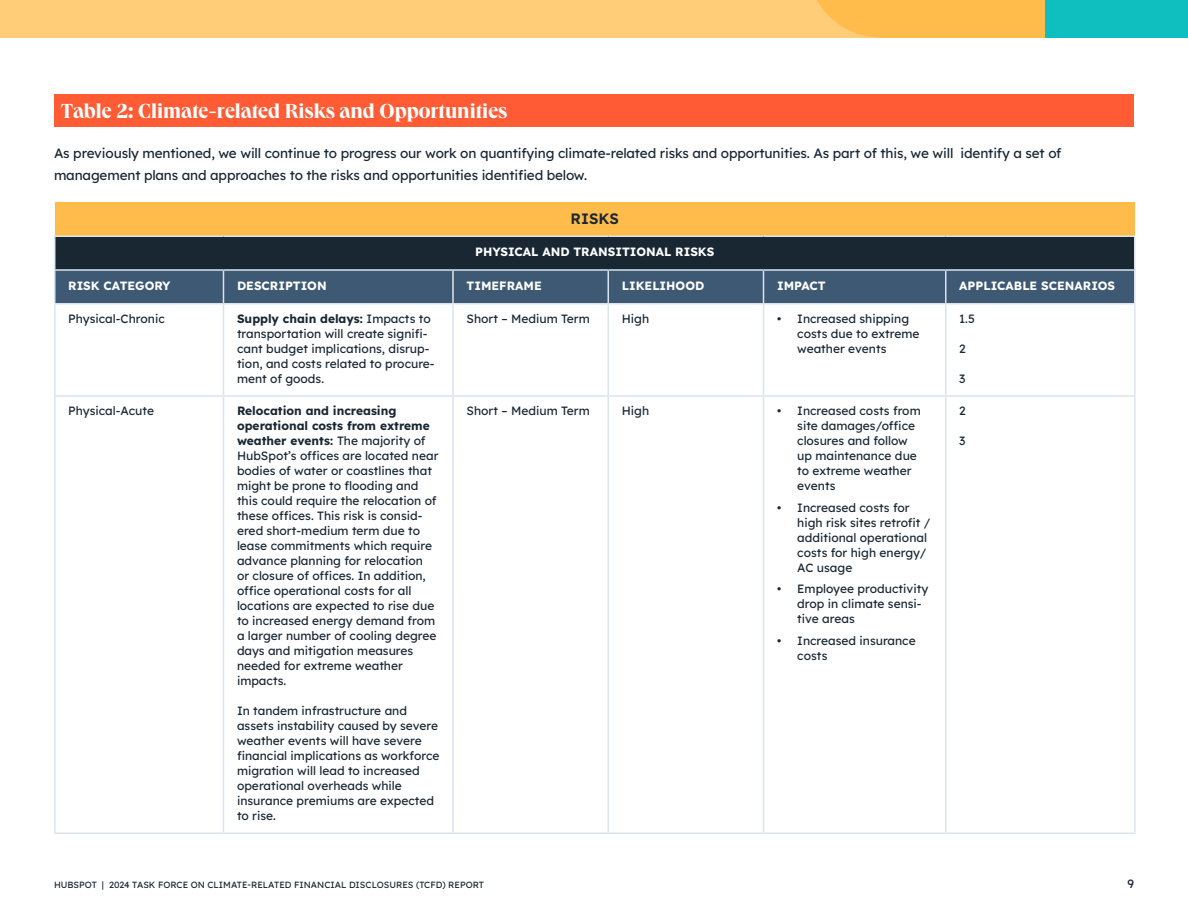
<style>
.page{position:relative;width:1188px;height:918px;background:#fff}
.page>*{position:absolute;margin:0;border:0;box-sizing:border-box;transform-origin:0 0}
.t1{font:700 21px "Queens";color:#fff}
.t2{font:600 15px "Lexend Deca";color:#192733}
.t3{font:13.5px/22.5px "Lexend Deca";letter-spacing:-.01em;color:#192733}
.t4{font:12px/15px "Lexend Deca";color:#192733}
.t5{font:700 12px "Lexend Deca";color:#fff}
.t6{font:9px "Lexend Deca";color:#192733}
.s1{font-weight:700}
</style>
<div class="page">
<div style="left:0;top:0;width:1188px;height:38px;background:#ffcd78"></div>
<div style="left:881px;top:0;width:177px;height:38px;background:#ffbc4b"></div>
<svg style="left:817px;top:0;width:64px;height:37px"></svg>
<div style="left:1045px;top:0;width:143px;height:38px;background:#0fbfbf"></div>
<div style="left:55px;top:202px;width:1080px;height:34px;background:#ffbc4b"></div>
<div style="left:55px;top:236px;width:1080px;height:34px;background:#192733"></div>
<div style="left:56px;top:271px;width:1078px;height:32px;background:#3e5974"></div>
<hr style="left:54px;top:236px;width:170px;height:1px;background:#dbe4ed">
<hr style="left:54px;top:237px;width:2px;height:32px;background:#dbe4ed">
<hr style="left:224px;top:236px;width:229px;height:1px;background:#dbe4ed">
<hr style="left:453px;top:236px;width:155px;height:1px;background:#dbe4ed">
<hr style="left:608px;top:236px;width:156px;height:1px;background:#dbe4ed">
<hr style="left:764px;top:236px;width:182px;height:1px;background:#dbe4ed">
<hr style="left:946px;top:236px;width:190px;height:1px;background:#dbe4ed">
<hr style="left:1134px;top:237px;width:2px;height:32px;background:#dbe4ed">
<hr style="left:54px;top:269px;width:170px;height:2px;background:#dbe4ed">
<hr style="left:54px;top:271px;width:2px;height:32px;background:#dbe4ed">
<hr style="left:224px;top:269px;width:229px;height:2px;background:#dbe4ed">
<hr style="left:223px;top:271px;width:1px;height:32px;background:#dbe4ed">
<hr style="left:453px;top:269px;width:155px;height:2px;background:#dbe4ed">
<hr style="left:452px;top:271px;width:2px;height:32px;background:#dbe4ed">
<hr style="left:608px;top:269px;width:156px;height:2px;background:#dbe4ed">
<hr style="left:608px;top:271px;width:1px;height:32px;background:#dbe4ed">
<hr style="left:764px;top:269px;width:182px;height:2px;background:#dbe4ed">
<hr style="left:763px;top:271px;width:1px;height:32px;background:#dbe4ed">
<hr style="left:946px;top:269px;width:190px;height:2px;background:#dbe4ed">
<hr style="left:945px;top:271px;width:1px;height:32px;background:#dbe4ed">
<hr style="left:1134px;top:271px;width:2px;height:32px;background:#dbe4ed">
<hr style="left:54px;top:303px;width:170px;height:1px;background:#dbe4ed">
<hr style="left:54px;top:304px;width:2px;height:91px;background:#dbe4ed">
<hr style="left:224px;top:303px;width:229px;height:1px;background:#dbe4ed">
<hr style="left:223px;top:304px;width:1px;height:91px;background:#dbe4ed">
<hr style="left:453px;top:303px;width:155px;height:1px;background:#dbe4ed">
<hr style="left:452px;top:304px;width:2px;height:91px;background:#dbe4ed">
<hr style="left:608px;top:303px;width:156px;height:1px;background:#dbe4ed">
<hr style="left:608px;top:304px;width:1px;height:91px;background:#dbe4ed">
<hr style="left:764px;top:303px;width:182px;height:1px;background:#dbe4ed">
<hr style="left:763px;top:304px;width:1px;height:91px;background:#dbe4ed">
<hr style="left:946px;top:303px;width:190px;height:1px;background:#dbe4ed">
<hr style="left:945px;top:304px;width:1px;height:91px;background:#dbe4ed">
<hr style="left:1134px;top:304px;width:2px;height:91px;background:#dbe4ed">
<hr style="left:54px;top:395px;width:170px;height:2px;background:#dbe4ed">
<hr style="left:54px;top:397px;width:2px;height:435px;background:#dbe4ed">
<hr style="left:224px;top:395px;width:229px;height:2px;background:#dbe4ed">
<hr style="left:223px;top:397px;width:1px;height:435px;background:#dbe4ed">
<hr style="left:453px;top:395px;width:155px;height:2px;background:#dbe4ed">
<hr style="left:452px;top:397px;width:2px;height:435px;background:#dbe4ed">
<hr style="left:608px;top:395px;width:156px;height:2px;background:#dbe4ed">
<hr style="left:608px;top:397px;width:1px;height:435px;background:#dbe4ed">
<hr style="left:764px;top:395px;width:182px;height:2px;background:#dbe4ed">
<hr style="left:763px;top:397px;width:1px;height:435px;background:#dbe4ed">
<hr style="left:946px;top:395px;width:190px;height:2px;background:#dbe4ed">
<hr style="left:945px;top:397px;width:1px;height:435px;background:#dbe4ed">
<hr style="left:1134px;top:397px;width:2px;height:435px;background:#dbe4ed">
<hr style="left:54px;top:832px;width:170px;height:2px;background:#dbe4ed">
<hr style="left:224px;top:832px;width:229px;height:2px;background:#dbe4ed">
<hr style="left:453px;top:832px;width:155px;height:2px;background:#dbe4ed">
<hr style="left:608px;top:832px;width:156px;height:2px;background:#dbe4ed">
<hr style="left:764px;top:832px;width:182px;height:2px;background:#dbe4ed">
<hr style="left:946px;top:832px;width:190px;height:2px;background:#dbe4ed">
<div style="left:54px;top:94px;width:1080px;height:33px;background:#ff5c35"></div>
<h1 class="t1" style="left:61px;top:98px;width:448px">Table 2: Climate-related Risks and Opportunities</h1>
<p class="t3" style="left:54px;top:141px;width:1009px">As previously mentioned, we will continue to progress our work on quantifying climate-related risks and opportunities. As part of this, we will identify a set of management plans and approaches to the risks and opportunities identified below.</p>
<p class="t2" style="left:571px;top:207px;width:50px">RISKS</p>
<p class="t5" style="left:475px;top:243px;width:241px">PHYSICAL AND TRANSITIONAL RISKS</p>
<p class="t5" style="left:68px;top:277px;width:104px">RISK CATEGORY</p>
<p class="t5" style="left:237px;top:277px;width:91px">DESCRIPTION</p>
<p class="t5" style="left:467px;top:277px;width:77px">TIMEFRAME</p>
<p class="t5" style="left:622px;top:277px;width:84px">LIKELIHOOD</p>
<p class="t5" style="left:777px;top:277px;width:50px">IMPACT</p>
<p class="t5" style="left:959px;top:277px;width:157px">APPLICABLE SCENARIOS</p>
<p class="t4" style="left:68px;top:310px;width:98px">Physical-Chronic</p>
<p class="t4" style="left:237px;top:310px;width:199px"><span class="s1">Supply chain delays:</span> Impacts to transportation will create signifi&shy;cant budget implications, disrup&shy;tion, and costs related to procure&shy;ment of goods.</p>
<p class="t4" style="left:467px;top:310px;width:125px">Short – Medium Term</p>
<p class="t4" style="left:622px;top:310px;width:29px">High</p>
<p class="t4" style="left:797px;top:310px;width:124px;text-indent:-20px">• Increased shipping costs due to extreme weather events</p>
<p class="t4" style="left:959px;top:310px;width:17px">1.5</p>
<p class="t4" style="left:959px;top:340px;width:8px">2</p>
<p class="t4" style="left:959px;top:370px;width:8px">3</p>
<p class="t4" style="left:68px;top:402px;width:87px">Physical-Acute</p>
<p class="t4" style="left:237px;top:402px;width:203px"><span class="s1">Relocation and increasing operational costs from extreme weather events:</span> The majority of<br>HubSpot’s offices are located near bodies of water or coastlines that might be prone to flooding and this could require the relocation of these offices. This risk is consid&shy;ered short-medium term due to lease commitments which require advance planning for relocation<br>or closure of offices. In addition, office operational costs for all locations are expected to rise due to increased energy demand from a larger number of cooling degree days and mitigation measures needed for extreme weather impacts.</p>
<p class="t4" style="left:237px;top:702px;width:204px">In tandem infrastructure and assets instability caused by severe weather events will have severe financial implications as workforce migration will lead to increased operational overheads while insurance premiums are expected to rise.</p>
<p class="t4" style="left:467px;top:402px;width:125px">Short – Medium Term</p>
<p class="t4" style="left:622px;top:402px;width:29px">High</p>
<p class="t4" style="left:797px;top:402px;width:125px;text-indent:-20px">• Increased costs from site damages/office closures and follow up maintenance due to extreme weather events</p>
<p class="t4" style="left:797px;top:499px;width:135px;text-indent:-20px">• Increased costs for high risk sites retrofit / additional operational costs for high energy/<br>AC usage</p>
<p class="t4" style="left:797px;top:581px;width:133px;text-indent:-20px">• Employee productivity drop in climate sensi&shy;tive areas</p>
<p class="t4" style="left:797px;top:632px;width:120px;text-indent:-20px">• Increased insurance costs</p>
<p class="t4" style="left:959px;top:402px;width:8px">2</p>
<p class="t4" style="left:959px;top:432px;width:8px">3</p>
<p class="t6" style="left:54px;top:878px;width:432px">HUBSPOT | 2024 TASK FORCE ON CLIMATE-RELATED FINANCIAL DISCLOSURES (TCFD) REPORT</p>
<p class="t4" style="left:1127px;top:876px;width:8px">9</p>
</div>
